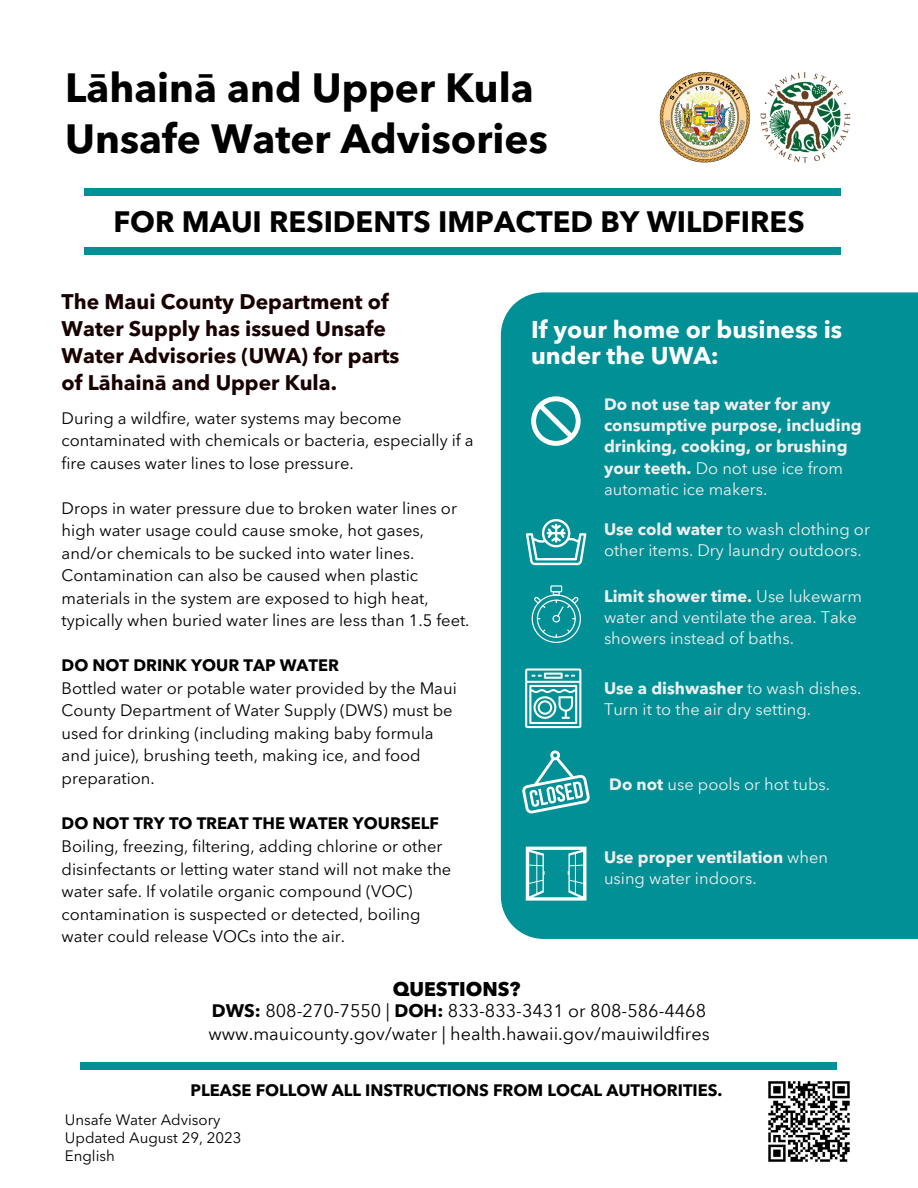
<style>
.page{position:relative;width:918px;height:1188px;background:#fff}
.page>*{position:absolute;margin:0;border:0;box-sizing:border-box;transform-origin:0 0}
.t1{font:700 40.5px/50.7px "Avenir Next LT Pro";color:#000}
.t2{font:700 29.25px "Avenir Next LT Pro";color:#000}
.t3{font:700 24.15px/25.8px "Avenir Next LT Pro";color:#fff}
.t4{font:700 21px/27px "Avenir Next LT Pro";color:#190002}
.t5{font:19.5px "Avenir Next Thai Modern Xtra Bd";color:#000}
.t6{font:18px "Avenir Next Thai Modern";color:#000}
.t7{font:16.5px/22.5px "Avenir Next LT Pro";color:#000}
.t8{font:16.5px/21.3px "Avenir Next Thai Modern";color:#efefef}
.t9{font:700 16.5px/21.3px "Avenir Next Thai Modern";color:#efefef}
.t10{font:700 16.5px "Avenir Next LT Pro";color:#000}
.t11{font:15px "Avenir Next LT Pro";color:#000}
.s1{font-weight:400}
.s2{font-weight:700}
</style>
<div class="page">
<img style="left:659px;top:71px;width:192px;height:92px">
<div style="left:84px;top:188px;width:756px;height:8px;background:#009095"></div>
<div style="left:84px;top:247px;width:756px;height:8px;background:#009095"></div>
<div style="left:501px;top:292px;width:417px;height:647px;background:#009095"></div>
<div style="left:81px;top:1062px;width:756px;height:8px;background:#009095"></div>
<img style="left:768px;top:1081px;width:82px;height:81px">
<svg style="left:531px;top:396px;width:50px;height:50px"></svg>
<svg style="left:526px;top:519px;width:60px;height:46px"></svg>
<svg style="left:526px;top:847px;width:61px;height:54px"></svg>
<svg style="left:532px;top:585px;width:49px;height:58px;background:#29a1a6"></svg>
<svg style="left:525px;top:668px;width:56px;height:60px"></svg>
<svg style="left:522px;top:750px;width:68px;height:63px"></svg>
<p class="t1" style="left:65px;top:67px;width:484px">Lāhainā and Upper Kula<br>Unsafe Water Advisories</p>
<p class="t2" style="left:113px;top:210px;width:693px">FOR MAUI RESIDENTS IMPACTED BY WILDFIRES</p>
<p class="t4" style="left:62px;top:291px;width:339px">The Maui County Department of<br>Water Supply has issued Unsafe<br>Water Advisories (UWA) for parts of Lāhainā and Upper Kula.</p>
<p class="t7" style="left:62px;top:408px;width:414px">During a wildfire, water systems may become contaminated with chemicals or bacteria, especially if a fire causes water lines to lose pressure.</p>
<p class="t7" style="left:62px;top:498px;width:409px">Drops in water pressure due to broken water lines or high water usage could cause smoke, hot gases, and/or chemicals to be sucked into water lines.<br>Contamination can also be caused when plastic materials in the system are exposed to high heat, typically when buried water lines are less than 1.5 feet.</p>
<p class="t10" style="left:62px;top:659px;width:279px">DO NOT DRINK YOUR TAP WATER</p>
<p class="t7" style="left:62px;top:678px;width:397px">Bottled water or potable water provided by the Maui County Department of Water Supply (DWS) must be used for drinking (including making baby formula and juice), brushing teeth, making ice, and food preparation.</p>
<p class="t10" style="left:62px;top:816px;width:379px">DO NOT TRY TO TREAT THE WATER YOURSELF</p>
<p class="t7" style="left:62px;top:837px;width:391px">Boiling, freezing, filtering, adding chlorine or other disinfectants or letting water stand will not make the water safe. If volatile organic compound (VOC) contamination is suspected or detected, boiling water could release VOCs into the air.</p>
<p class="t3" style="left:531px;top:319px;width:313px">If your home or business is under the UWA:</p>
<p class="t9" style="left:604px;top:392px;width:259px">Do not use tap water for any consumptive purpose, including drinking, cooking, or brushing your teeth. <span class="s1">Do not use ice from automatic ice makers.</span></p>
<p class="t8" style="left:604px;top:518px;width:267px"><span class="s2">Use cold water</span> to wash clothing or other items. Dry laundry outdoors.</p>
<p class="t8" style="left:604px;top:584px;width:260px"><span class="s2">Limit shower time.</span> Use lukewarm water and ventilate the area. Take showers instead of baths.</p>
<p class="t8" style="left:604px;top:677px;width:259px"><span class="s2">Use a dishwasher</span> to wash dishes.<br>Turn it to the air dry setting.</p>
<p class="t8" style="left:609px;top:773px;width:222px"><span class="s2">Do not</span> use pools or hot tubs.</p>
<p class="t8" style="left:604px;top:845px;width:226px"><span class="s2">Use proper ventilation</span> when using water indoors.</p>
<p class="t5" style="left:393px;top:974px;width:129px">QUESTIONS?</p>
<p class="t6" style="left:212px;top:997px;width:496px"><span class="s2">DWS:</span> 808-270-7550 | <span class="s2">DOH:</span> 833-833-3431 or 808-586-4468</p>
<p class="t6" style="left:208px;top:1019px;width:503px">www.mauicounty.gov/water | health.hawaii.gov/mauiwildfires</p>
<p class="t10" style="left:191px;top:1083px;width:533px">PLEASE FOLLOW ALL INSTRUCTIONS FROM LOCAL AUTHORITIES.</p>
<p class="t11" style="left:65px;top:1114px;width:157px">Unsafe Water Advisory</p>
<p class="t11" style="left:65px;top:1132px;width:178px">Updated August 29, 2023</p>
<p class="t11" style="left:65px;top:1150px;width:51px">English</p>
</div>
